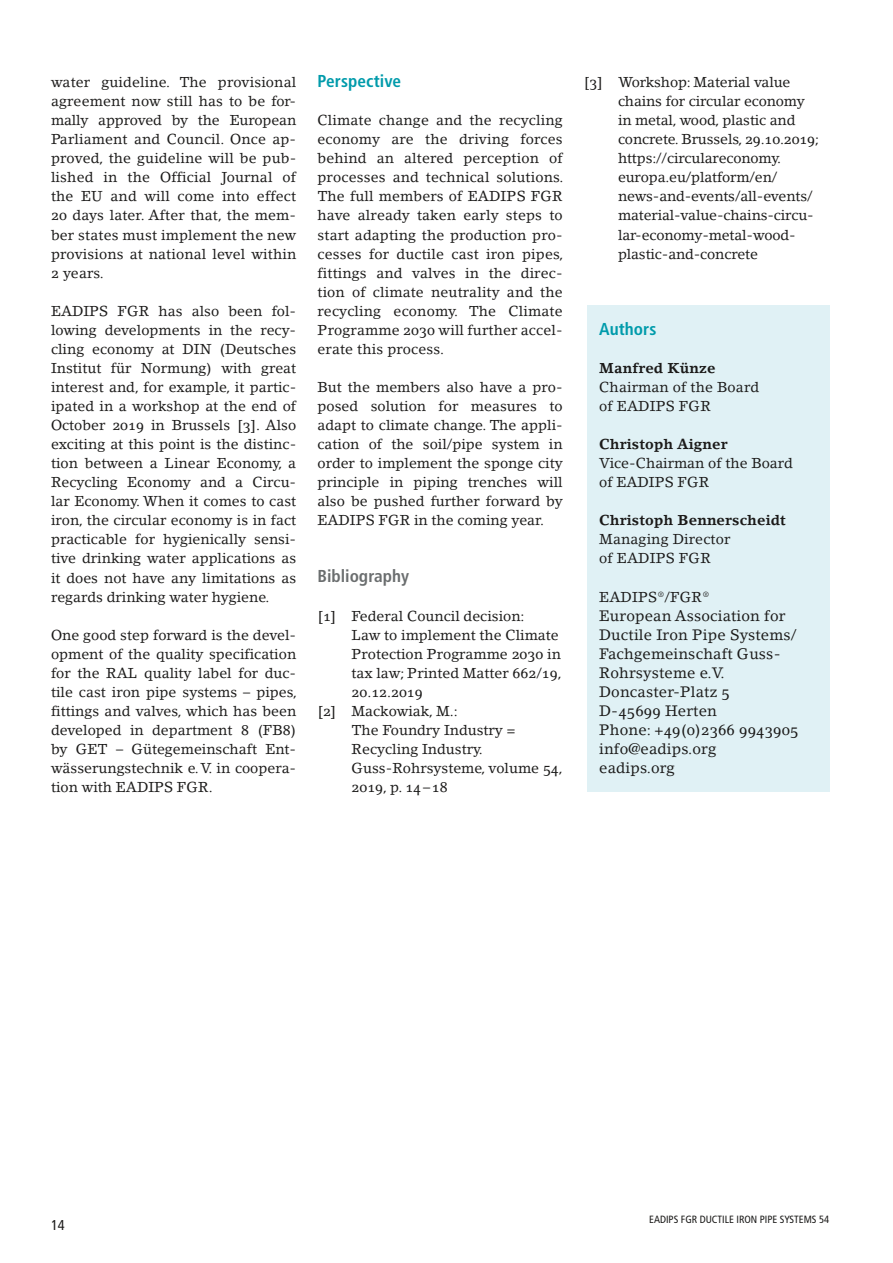
<style>
.page{position:relative;width:893px;height:1263px;background:#fff}
.page>*{position:absolute;margin:0;border:0;box-sizing:border-box;transform-origin:0 0}
.t1{font:700 condensed 17.25px "Frutiger";letter-spacing:.005em;color:#009bab}
.t2{font:700 condensed 17.25px "Frutiger";color:#6b6e6f}
.t3{font:15px/19px "Lino Letter Roman Os F";letter-spacing:.01em;color:#1b1a19}
.t4{font:14.25px/19px "Lino Letter Roman Os F";color:#1b1a19;text-align:justify}
.t5{font:14.25px "Lino Letter Bold Os F";letter-spacing:.01em;color:#1b1a19}
.t6{font:condensed 14.25px "Frutiger";color:#1b1a19}
.t7{font:condensed 10.5px "Frutiger";color:#1b1a19}
</style>
<div class="page">
<div style="left:587px;top:306px;width:242px;height:486px;background:#e0f1f5"></div>
<p class="t4" style="left:51px;top:73px;width:247px">water guideline. The provisional agreement now still has to be for&shy;mally approved by the European Parliament and Council. Once ap&shy;proved, the guideline will be pub&shy;lished in the Official Journal of the EU and will come into effect 20 days later. After that, the mem&shy;ber states must implement the new provisions at national level within 2 years.</p>
<p class="t4" style="left:51px;top:301px;width:247px">EADIPS FGR has also been fol&shy;lowing developments in the recy&shy;cling economy at DIN (Deutsches Institut für Normung) with great interest and, for example, it partic&shy;ipated in a workshop at the end of October 2019 in Brussels [3]. Also exciting at this point is the distinc&shy;tion between a Linear Economy, a Recycling Economy and a Circu&shy;lar Economy. When it comes to cast iron, the circular economy is in fact practicable for hygienically sensi&shy;tive drinking water applications as it does not have any limitations as regards drinking water hygiene.</p>
<p class="t4" style="left:51px;top:625px;width:247px">One good step forward is the devel&shy;opment of the quality specification for the RAL quality label for duc&shy;tile cast iron pipe systems – pipes, fittings and valves, which has been developed in department 8 (FB8) by GET – Gütegemeinschaft Ent&shy;wässerungstechnik e. V. in coopera&shy;tion with EADIPS FGR.</p>
<p class="t1" style="left:317px;top:71px;width:85px">Perspective</p>
<p class="t4" style="left:317px;top:111px;width:247px">Climate change and the recycling economy are the driving forces behind an altered perception of processes and technical solutions.<br>The full members of EADIPS FGR have already taken early steps to start adapting the production pro&shy;cesses for ductile cast iron pipes, fittings and valves in the direc&shy;tion of climate neutrality and the recycling economy. The Climate Programme 2030 will further accel&shy;erate this process.</p>
<p class="t4" style="left:317px;top:377px;width:247px">But the members also have a pro&shy;posed solution for measures to adapt to climate change. The appli&shy;cation of the soil/pipe system in order to implement the sponge city principle in piping trenches will also be pushed further forward by EADIPS FGR in the coming year.</p>
<p class="t2" style="left:317px;top:566px;width:93px">Bibliography</p>
<p class="t4" style="left:317px;top:606px;width:209px">[1] Federal Council decision:</p>
<p class="t4" style="left:351px;top:625px;width:209px">Law to implement the Climate</p>
<p class="t4" style="left:351px;top:644px;width:211px">Protection Programme 2030 in</p>
<p class="t4" style="left:351px;top:663px;width:212px">tax law; Printed Matter 662/19,</p>
<p class="t4" style="left:351px;top:682px;width:73px">20.12.2019</p>
<p class="t4" style="left:317px;top:701px;width:142px">[2] Mackowiak, M.:</p>
<p class="t4" style="left:351px;top:720px;width:165px">The Foundry Industry =</p>
<p class="t4" style="left:351px;top:739px;width:133px">Recycling Industry.</p>
<p class="t4" style="left:351px;top:758px;width:213px">Guss-Rohrsysteme, volume 54,</p>
<p class="t4" style="left:351px;top:777px;width:98px">2019, p. 14–18</p>
<p class="t4" style="left:618px;top:73px;width:203px;text-align:left;text-indent:-34px">[3] Workshop: Material value chains for circular economy in metal, wood, plastic and concrete. Brussels, 29.10.2019; https://circulareconomy. europa.eu/platform/en/ news-and-events/all-events/ material-value-chains-circu&shy;lar-economy-metal-wood&shy;plastic-and-concrete</p>
<p class="t1" style="left:599px;top:319px;width:59px">Authors</p>
<p class="t5" style="left:599px;top:359px;width:118px">Manfred Künze</p>
<p class="t4" style="left:599px;top:377px;width:161px">Chairman of the Board of EADIPS FGR</p>
<p class="t5" style="left:599px;top:435px;width:130px">Christoph Aigner</p>
<p class="t4" style="left:599px;top:454px;width:195px">Vice-Chairman of the Board of EADIPS FGR</p>
<p class="t5" style="left:599px;top:512px;width:188px">Christoph Bennerscheidt</p>
<p class="t4" style="left:599px;top:530px;width:133px">Managing Director of EADIPS FGR</p>
<p class="t4" style="left:599px;top:587px;width:112px">EADIPS®/FGR®</p>
<p class="t3" style="left:599px;top:606px;width:201px">European Association for<br>Ductile Iron Pipe Systems/<br>Fachgemeinschaft Guss-<br>Rohrsysteme e.V.<br>Doncaster-Platz 5<br>D-45699 Herten<br>Phone: +49(0)2366 9943905 info@eadips.org<br>eadips.org</p>
<p class="t6" style="left:51px;top:1217px;width:15px">14</p>
<p class="t7" style="left:649px;top:1213px;width:182px">EADIPS FGR DUCTILE IRON PIPE SYSTEMS 54</p>
</div>
